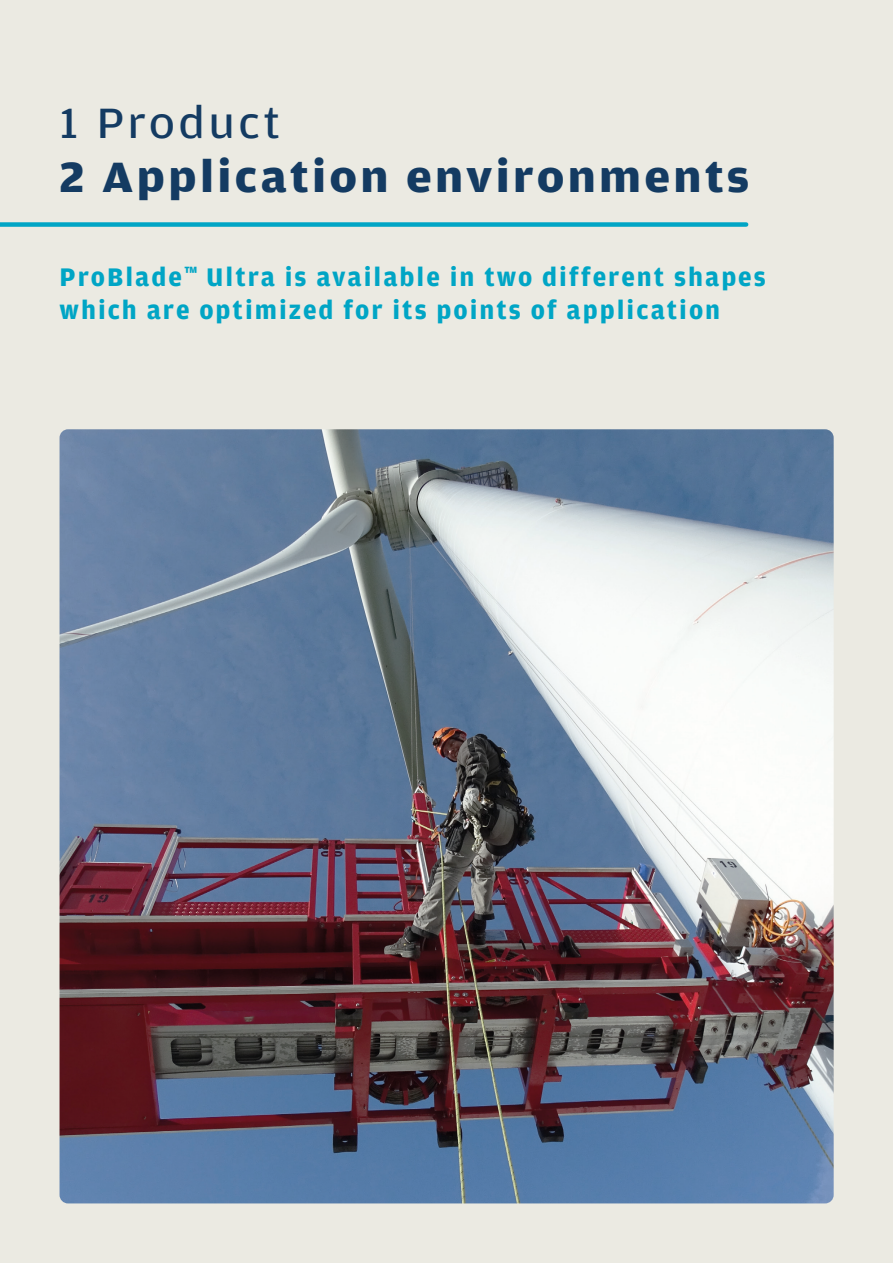
<style>
.page{position:relative;width:893px;height:1263px;background:#ebeae2}
.page>*{position:absolute;margin:0;border:0;box-sizing:border-box;transform-origin:0 0}
.t1{font:700 45px "Amplitude Wide CE";letter-spacing:.075em;color:#143b62}
.t2{font:45px "Amplitude Wide CE";letter-spacing:.075em;color:#143b62}
.t3{font:700 27px/32.4px "Amplitude CE";letter-spacing:.075em;color:#00a5c5}
</style>
<div class="page">
<img style="left:60px;top:429px;width:774px;height:774px">
<div style="left:0;top:222px;width:746px;height:5px;background:#00a5c5"></div>
<h1 class="t2" style="left:60px;top:95px;width:222px">1 Product</h1>
<h1 class="t1" style="left:60px;top:150px;width:691px">2 Application environments</h1>
<h1 class="t3" style="left:60px;top:261px;width:708px">ProBlade<sup>™</sup> Ultra is available in two different shapes which are optimized for its points of application</h1>
</div>
